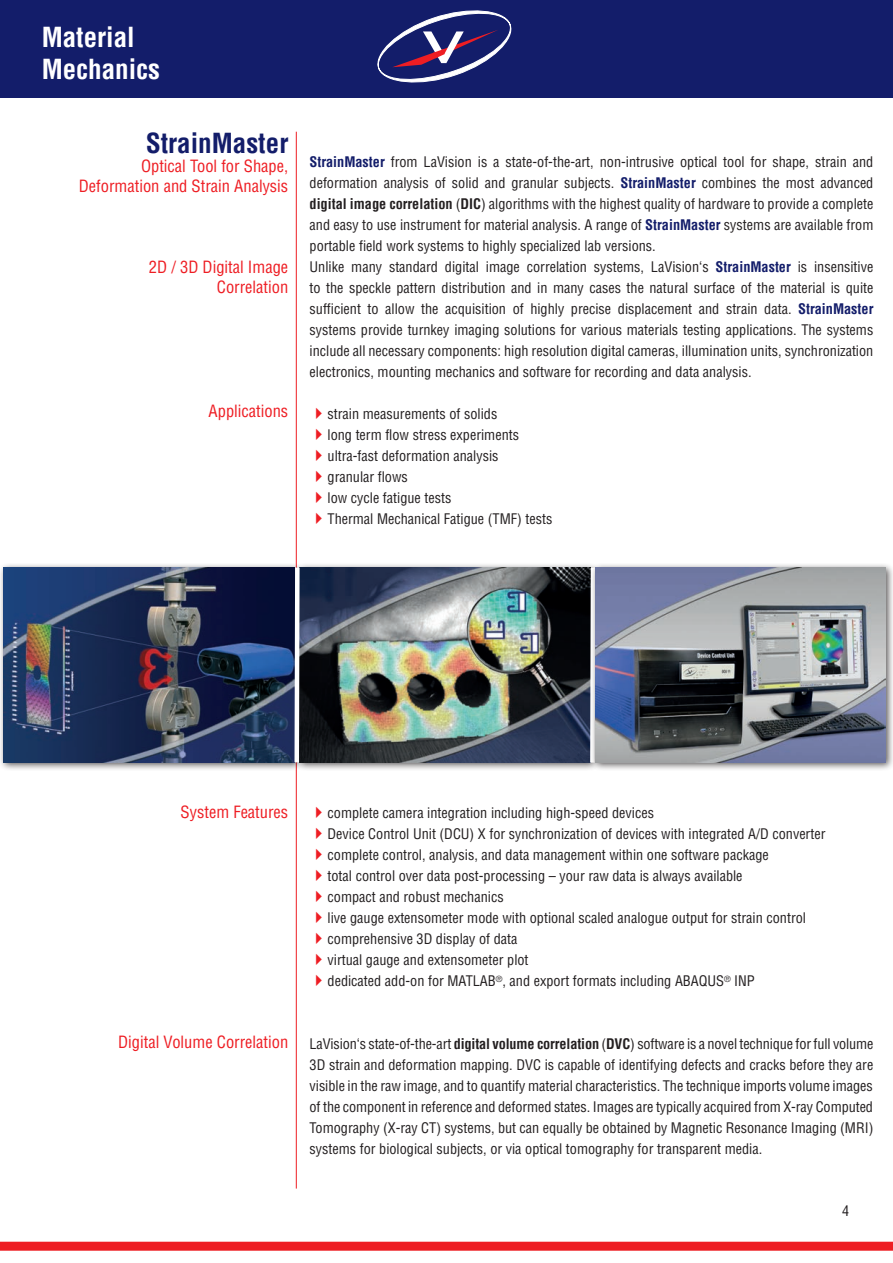
<style>
.page{position:relative;width:893px;height:1263px;background:#fff}
.page>*{position:absolute;margin:0;border:0;box-sizing:border-box;transform-origin:0 0}
.t1{font:700 condensed 27px/31.5px "Helvetica";color:#fff}
.t2{font:700 condensed 27px "Helvetica";color:#131d6a}
.t3{font:condensed 16.5px/19.8px "Helvetica";color:#ee1d23;text-align:right}
.t4{font:condensed 14.25px/21px "Helvetica";color:#231f20}
.s1{font-weight:700;color:#131d6a}
.s2{font-weight:700}
.s3{color:#ee1d23}
</style>
<div class="page">
<div style="left:0;top:0;width:893px;height:97px;background:#131d6a"></div>
<hr style="left:296px;top:132px;width:1px;height:1056px;background:#ee1d23">
<div style="left:0;top:1242px;width:893px;height:9px;background:#ee1d23"></div>
<div style="left:0;top:563px;width:303px;height:208px;background:#231f20;opacity:.75"></div>
<img style="left:3px;top:567px;width:289px;height:195px">
<div style="left:295px;top:563px;width:305px;height:208px;background:#231f20;opacity:.75"></div>
<img style="left:302px;top:567px;width:286px;height:195px">
<svg style="left:292px;top:563px;width:10px;height:204px"></svg>
<svg style="left:588px;top:563px;width:2px;height:204px"></svg>
<div style="left:590px;top:563px;width:303px;height:208px;background:#231f20;opacity:.75"></div>
<img style="left:595px;top:568px;width:291px;height:194px">
<svg style="left:378px;top:11px;width:133px;height:71px"></svg>
<h1 class="t1" style="left:42px;top:21px;width:120px">Material<br>Mechanics</h1>
<h1 class="t2" style="left:146px;top:125px;width:144px">StrainMaster</h1>
<p class="t3" style="left:79px;top:156px;width:211px">Optical Tool for Shape,<br>Deformation and Strain Analysis</p>
<p class="t3" style="left:149px;top:257px;width:141px">2D / 3D Digital Image<br>Correlation</p>
<p class="t3" style="left:209px;top:401px;width:81px">Applications</p>
<p class="t4" style="left:310px;top:152px;width:565px"><span class="s1">StrainMaster</span> from LaVision is a state-of-the-art, non-intrusive optical tool for shape, strain and deformation analysis of solid and granular subjects. <span class="s1">StrainMaster</span> combines the most advanced <span class="s2">digital image correlation</span> (<span class="s2">DIC</span>) algorithms with the highest quality of hardware to provide a complete and easy to use instrument for material analysis. A range of <span class="s1">StrainMaster</span> systems are available from portable field work systems to highly specialized lab versions.<br>Unlike many standard digital image correlation systems, LaVision‘s <span class="s1">StrainMaster</span> is insensitive to the speckle pattern distribution and in many cases the natural surface of the material is quite sufficient to allow the acquisition of highly precise displacement and strain data. <span class="s1">StrainMaster </span>systems provide turnkey imaging solutions for various materials testing applications. The systems include all necessary components: high resolution digital cameras, illumination units, synchronization electronics, mounting mechanics and software for recording and data analysis.</p>
<p class="t4" style="left:310px;top:404px;width:189px"><span class="s3">✔</span>strain measurements of solids</p>
<p class="t4" style="left:310px;top:425px;width:211px"><span class="s3">✔</span>long term flow stress experiments</p>
<p class="t4" style="left:310px;top:446px;width:190px"><span class="s3">✔</span>ultra-fast deformation analysis</p>
<p class="t4" style="left:310px;top:467px;width:100px"><span class="s3">✔</span>granular flows</p>
<p class="t4" style="left:310px;top:488px;width:143px"><span class="s3">✔</span>low cycle fatigue tests</p>
<p class="t4" style="left:310px;top:509px;width:244px"><span class="s3">✔</span>Thermal Mechanical Fatigue (TMF) tests</p>
<p class="t3" style="left:181px;top:802px;width:109px">System Features</p>
<p class="t3" style="left:118px;top:1032px;width:172px">Digital Volume Correlation</p>
<p class="t4" style="left:310px;top:803px;width:346px"><span class="s3">✔</span>complete camera integration including high-speed devices</p>
<p class="t4" style="left:310px;top:824px;width:517px"><span class="s3">✔</span>Device Control Unit (DCU) X for synchronization of devices with integrated A/D converter</p>
<p class="t4" style="left:310px;top:845px;width:461px"><span class="s3">✔</span>complete control, analysis, and data management within one software package</p>
<p class="t4" style="left:310px;top:866px;width:435px"><span class="s3">✔</span>total control over data post-processing – your raw data is always available</p>
<p class="t4" style="left:310px;top:887px;width:196px"><span class="s3">✔</span>compact and robust mechanics</p>
<p class="t4" style="left:310px;top:908px;width:498px"><span class="s3">✔</span>live gauge extensometer mode with optional scaled analogue output for strain control</p>
<p class="t4" style="left:310px;top:929px;width:209px"><span class="s3">✔</span>comprehensive 3D display of data</p>
<p class="t4" style="left:310px;top:950px;width:221px"><span class="s3">✔</span>virtual gauge and extensometer plot</p>
<p class="t4" style="left:310px;top:971px;width:447px"><span class="s3">✔</span>dedicated add-on for MATLAB<sup>®</sup>, and export formats including ABAQUS<sup>®</sup> INP</p>
<p class="t4" style="left:310px;top:1034px;width:565px;text-align:justify">LaVision‘s state-of-the-art <span class="s2">digital volume correlation</span> (<span class="s2">DVC</span>) software is a novel technique for full volume 3D strain and deformation mapping. DVC is capable of identifying defects and cracks before they are visible in the raw image, and to quantify material characteristics. The technique imports volume images of the component in reference and deformed states. Images are typically acquired from X-ray Computed Tomography (X-ray CT) systems, but can equally be obtained by Magnetic Resonance Imaging (MRI) systems for biological subjects, or via optical tomography for transparent media.</p>
<p class="t4" style="left:842px;top:1200px;width:9px">4</p>
</div>
